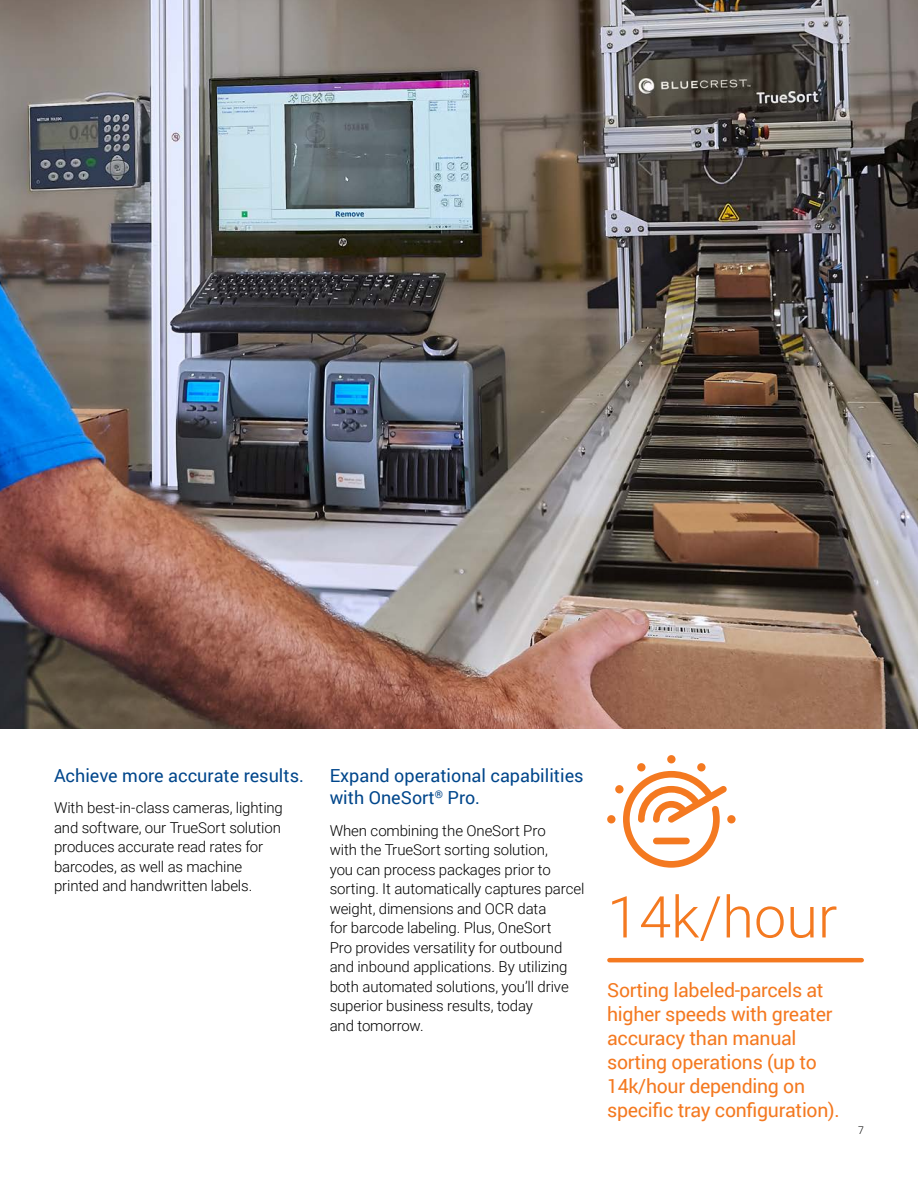
<style>
.page{position:relative;width:918px;height:1188px;background:#fff}
.page>*{position:absolute;margin:0;border:0;box-sizing:border-box;transform-origin:0 0}
.t1{font:300 57.75px "Roboto";color:#f47920}
.t2{font:19.5px/24px "Roboto";letter-spacing:-.015em;color:#f47920}
.t3{font:18px/22.5px "Roboto";color:#00468b}
.t4{font:300 15px/19.5px "Roboto";letter-spacing:-.01em;color:#000}
.t5{font:300 10.5px "Roboto";color:#000}
</style>
<div class="page">
<img style="left:0;top:0;width:918px;height:729px">
<hr style="left:609px;top:958px;width:253px;height:4px;background:#f47920">
<svg style="left:607px;top:755px;width:129px;height:113px"></svg>
<p class="t3" style="left:54px;top:763px;width:251px">Achieve more accurate results.</p>
<p class="t4" style="left:54px;top:798px;width:230px">With best-in-class cameras, lighting and software, our TrueSort solution produces accurate read rates for barcodes, as well as machine printed and handwritten labels.</p>
<p class="t3" style="left:330px;top:763px;width:255px">Expand operational capabilities with OneSort<sup>®</sup> Pro.</p>
<p class="t4" style="left:330px;top:820px;width:256px">When combining the OneSort Pro<br>with the TrueSort sorting solution,<br>you can process packages prior to sorting. It automatically captures parcel weight, dimensions and OCR data<br>for barcode labeling. Plus, OneSort<br>Pro provides versatility for outbound and inbound applications. By utilizing both automated solutions, you’ll drive superior business results, today<br>and tomorrow.</p>
<h1 class="t1" style="left:607px;top:876px;width:232px">14k/hour</h1>
<h2 class="t2" style="left:607px;top:977px;width:234px">Sorting labeled-parcels at higher speeds with greater accuracy than manual sorting operations (up to<br>14k/hour depending on specific tray configuration).</h2>
<p class="t5" style="left:858px;top:1123px;width:7px">7</p>
</div>
